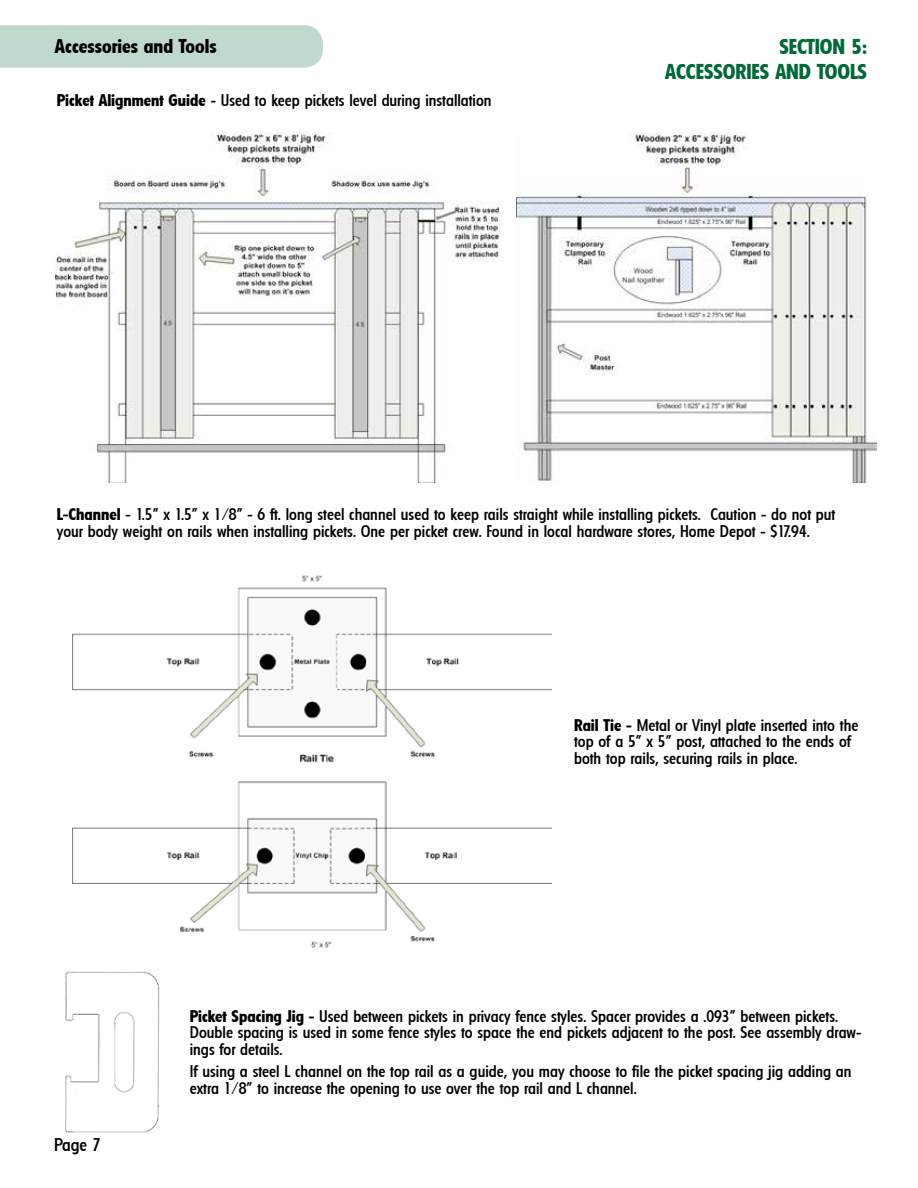
<style>
.page{position:relative;width:918px;height:1188px;background:#fff}
.page>*{position:absolute;margin:0;border:0;box-sizing:border-box;transform-origin:0 0}
.t1{font:700 21px/25.2px "Florida";color:#026937;text-align:right}
.t2{font:700 19.5px "Florida";color:#000}
.t3{font:500 18px "Florida";color:#000}
.t4{font:500 16.5px/16.5px "Florida";color:#000}
.s1{font-weight:700}
</style>
<div class="page">
<img style="left:65px;top:971px;width:95px;height:161px">
<img style="left:516px;top:133px;width:361px;height:349px">
<img style="left:56px;top:133px;width:446px;height:349px">
<img style="left:73px;top:575px;width:479px;height:373px">
<div style="left:0;top:25px;width:323px;height:43px;background:#c0d9cd"></div>
<p class="t2" style="left:55px;top:35px;width:163px">Accessories and Tools</p>
<p class="t4" style="left:57px;top:92px;width:436px"><span class="s1">Picket Alignment Guide</span> - Used to keep pickets level during installation</p>
<p class="t1" style="left:665px;top:34px;width:203px">SECTION 5:<br>ACCESSORIES AND TOOLS</p>
<p class="t4" style="left:57px;top:506px;width:780px"><span class="s1">L-Channel</span> - 1.5” x 1.5” x 1/8” - 6 ft. long steel channel used to keep rails straight while installing pickets. Caution - do not put your body weight on rails when installing pickets. One per picket crew. Found in local hardware stores, Home Depot - $17.94.</p>
<p class="t4" style="left:574px;top:717px;width:286px"><span class="s1">Rail Tie -</span> Metal or Vinyl plate inserted into the top of a 5” x 5” post, attached to the ends of both top rails, securing rails in place.</p>
<p class="t3" style="left:54px;top:1134px;width:48px">Page 7</p>
<p class="t4" style="left:190px;top:1007px;width:673px"><span class="s1">Picket Spacing Jig -</span> Used between pickets in privacy fence styles. Spacer provides a .093” between pickets.<br>Double spacing is used in some fence styles to space the end pickets adjacent to the post. See assembly draw&shy;ings for details.</p>
<p class="t4" style="left:190px;top:1063px;width:663px">If using a steel L channel on the top rail as a guide, you may choose to file the picket spacing jig adding an extra 1/8” to increase the opening to use over the top rail and L channel.</p>
</div>
